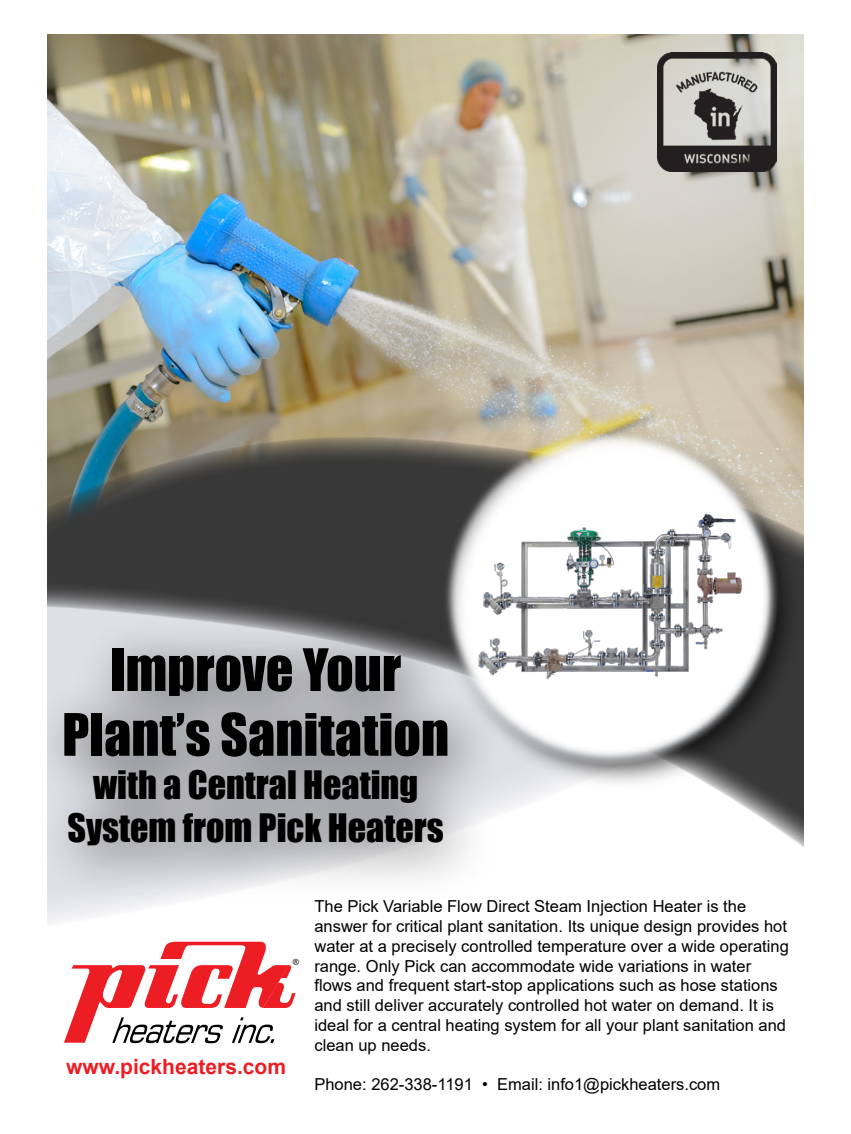
<style>
.page{position:relative;width:851px;height:1134px;background:#fff}
.page>*{position:absolute;margin:0;border:0;box-sizing:border-box;transform-origin:0 0}
.t1{font:54px/64.8px "Impact";color:#000;text-align:center}
.t2{font:36px/43.2px "Impact";color:#000;text-align:center}
.t3{font:700 21px "Arial";color:#ed1d24}
.t4{font:16.5px/19.8px "Arial";color:#000}
.t5{font:13.35px "Myriad";color:#000}
</style>
<div class="page">
<img style="left:47px;top:35px;width:756px;height:401px">
<svg style="left:64px;top:1020px;width:211px;height:23px"></svg>
<svg style="left:47px;top:436px;width:323px;height:152px;background:#454744"></svg>
<img style="left:47px;top:588px;width:415px;height:432px">
<img style="left:370px;top:357px;width:433px;height:502px">
<img style="left:457px;top:482px;width:304px;height:202px">
<img style="left:657px;top:52px;width:119px;height:119px">
<p class="t1" style="left:62px;top:636px;width:388px">Improve Your<br>Plant’s Sanitation</p>
<p class="t2" style="left:67px;top:762px;width:377px">with a Central Heating<br>System from Pick Heaters</p>
<p class="t5" style="left:292px;top:957px;width:8px">®</p>
<p class="t3" style="left:66px;top:1052px;width:221px">www.pickheaters.com</p>
<p class="t4" style="left:314px;top:896px;width:476px">The Pick Variable Flow Direct Steam Injection Heater is the answer for critical plant sanitation. Its unique design provides hot water at a precisely controlled temperature over a wide operating range. Only Pick can accommodate wide variations in water flows and frequent start-stop applications such as hose stations and still deliver accurately controlled hot water on demand. It is ideal for a central heating system for all your plant sanitation and clean up needs.</p>
<p class="t4" style="left:314px;top:1075px;width:407px">Phone: 262-338-1191 • Email: info1@pickheaters.com</p>
</div>
